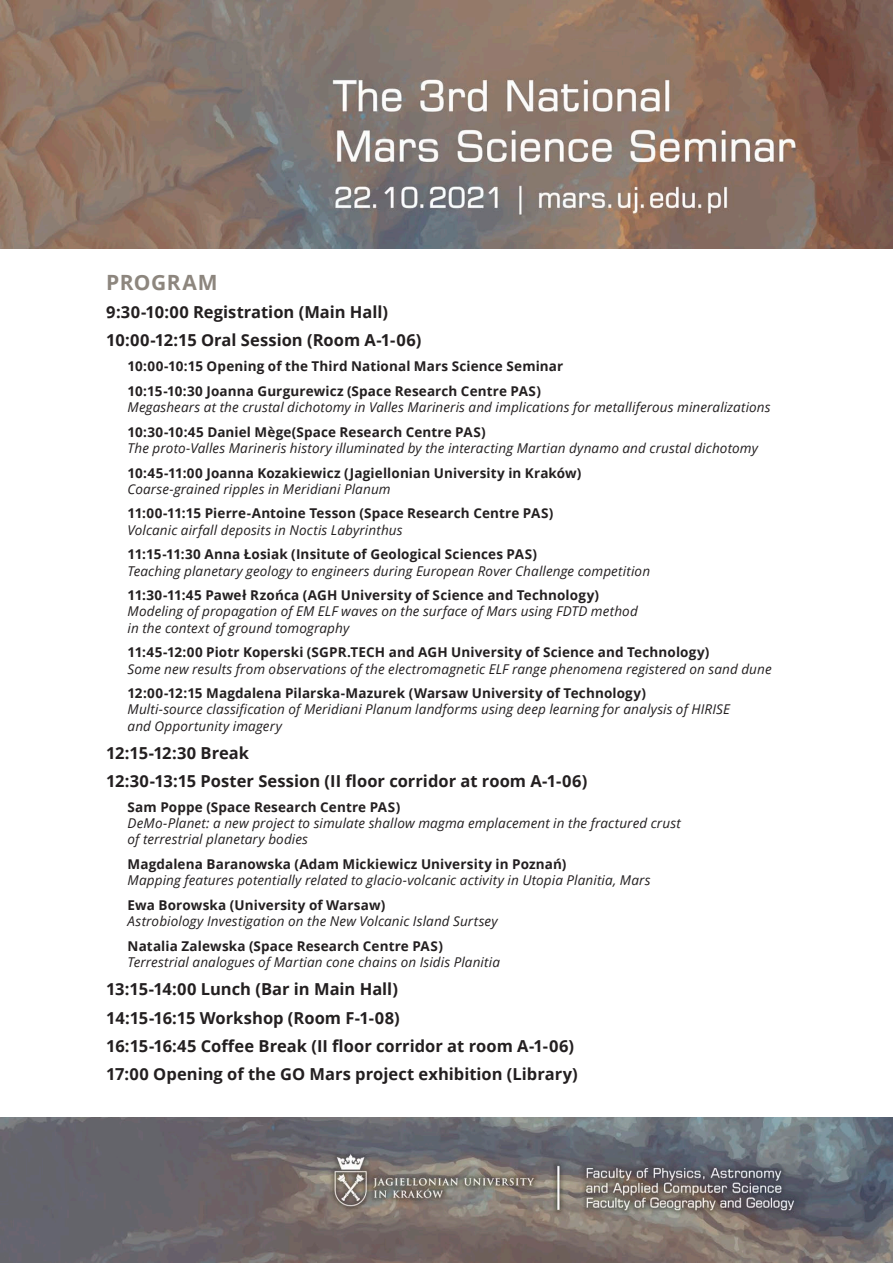
<style>
.page{position:relative;width:893px;height:1263px;background:#fff}
.page>*{position:absolute;margin:0;border:0;box-sizing:border-box;transform-origin:0 0}
.t1{font:700 21px "Open Sans";letter-spacing:.025em;color:#8d867e}
.t2{font:700 16.5px/28.3px "Open Sans";color:#231f20}
.t3{font:italic 13.5px/16.2px "Open Sans";letter-spacing:.01em;color:#231f20}
.t4{font:700 13.5px/24.8px "Open Sans";letter-spacing:.01em;color:#231f20}
</style>
<div class="page">
<img style="left:0;top:0;width:893px;height:1263px">
<div style="left:0;top:249px;width:893px;height:867px;background:#fff"></div>
<h1 class="t1" style="left:106px;top:267px;width:113px">PROGRAM</h1>
<p class="t2" style="left:106px;top:297px;width:317px">9:30-10:00 Registration (Main Hall)<br>10:00-12:15 Oral Session (Room A-1-06)</p>
<p class="t4" style="left:128px;top:353px;width:437px">10:00-10:15 Opening of the Third National Mars Science Seminar<br>10:15-10:30 Joanna Gurgurewicz (Space Research Centre PAS)</p>
<p class="t3" style="left:128px;top:398px;width:645px">Megashears at the crustal dichotomy in Valles Marineris and implications for metalliferous mineralizations</p>
<p class="t4" style="left:128px;top:419px;width:360px">10:30-10:45 Daniel Mège(Space Research Centre PAS)</p>
<p class="t3" style="left:128px;top:439px;width:632px">The proto-Valles Marineris history illuminated by the interacting Martian dynamo and crustal dichotomy</p>
<p class="t4" style="left:128px;top:460px;width:455px">10:45-11:00 Joanna Kozakiewicz (Jagiellonian University in Kraków)</p>
<p class="t3" style="left:128px;top:480px;width:265px">Coarse-grained ripples in Meridiani Planum</p>
<p class="t4" style="left:128px;top:501px;width:427px">11:00-11:15 Pierre-Antoine Tesson (Space Research Centre PAS)</p>
<p class="t3" style="left:128px;top:521px;width:277px">Volcanic airfall deposits in Noctis Labyrinthus</p>
<p class="t4" style="left:128px;top:542px;width:411px">11:15-11:30 Anna Łosiak (Insitute of Geological Sciences PAS)</p>
<p class="t3" style="left:128px;top:562px;width:524px">Teaching planetary geology to engineers during European Rover Challenge competition</p>
<p class="t4" style="left:128px;top:583px;width:473px">11:30-11:45 Paweł Rzońca (AGH University of Science and Technology)</p>
<p class="t3" style="left:128px;top:603px;width:512px">Modeling of propagation of EM ELF waves on the surface of Mars using FDTD method in the context of ground tomography</p>
<p class="t4" style="left:128px;top:640px;width:583px">11:45-12:00 Piotr Koperski (SGPR.TECH and AGH University of Science and Technology)</p>
<p class="t3" style="left:128px;top:660px;width:646px">Some new results from observations of the electromagnetic ELF range phenomena registered on sand dune</p>
<p class="t4" style="left:128px;top:681px;width:520px">12:00-12:15 Magdalena Pilarska-Mazurek (Warsaw University of Technology)</p>
<p class="t3" style="left:128px;top:701px;width:604px">Multi-source classification of Meridiani Planum landforms using deep learning for analysis of HIRISE and Opportunity imagery</p>
<p class="t2" style="left:106px;top:738px;width:483px">12:15-12:30 Break<br>12:30-13:15 Poster Session (II floor corridor at room A-1-06)</p>
<p class="t4" style="left:128px;top:794px;width:274px">Sam Poppe (Space Research Centre PAS)</p>
<p class="t3" style="left:128px;top:815px;width:555px">DeMo-Planet: a new project to simulate shallow magma emplacement in the fractured crust of terrestrial planetary bodies</p>
<p class="t4" style="left:128px;top:851px;width:440px">Magdalena Baranowska (Adam Mickiewicz University in Poznań)</p>
<p class="t3" style="left:128px;top:872px;width:525px">Mapping features potentially related to glacio-volcanic activity in Utopia Planitia, Mars</p>
<p class="t4" style="left:128px;top:892px;width:259px">Ewa Borowska (University of Warsaw)</p>
<p class="t3" style="left:128px;top:913px;width:372px">Astrobiology Investigation on the New Volcanic Island Surtsey</p>
<p class="t4" style="left:128px;top:933px;width:317px">Natalia Zalewska (Space Research Centre PAS)</p>
<p class="t3" style="left:128px;top:954px;width:374px">Terrestrial analogues of Martian cone chains on Isidis Planitia</p>
<p class="t2" style="left:106px;top:975px;width:473px">13:15-14:00 Lunch (Bar in Main Hall)<br>14:15-16:15 Workshop (Room F-1-08)<br>16:15-16:45 Coffee Break (II floor corridor at room A-1-06)<br>17:00 Opening of the GO Mars project exhibition (Library)</p>
</div>
